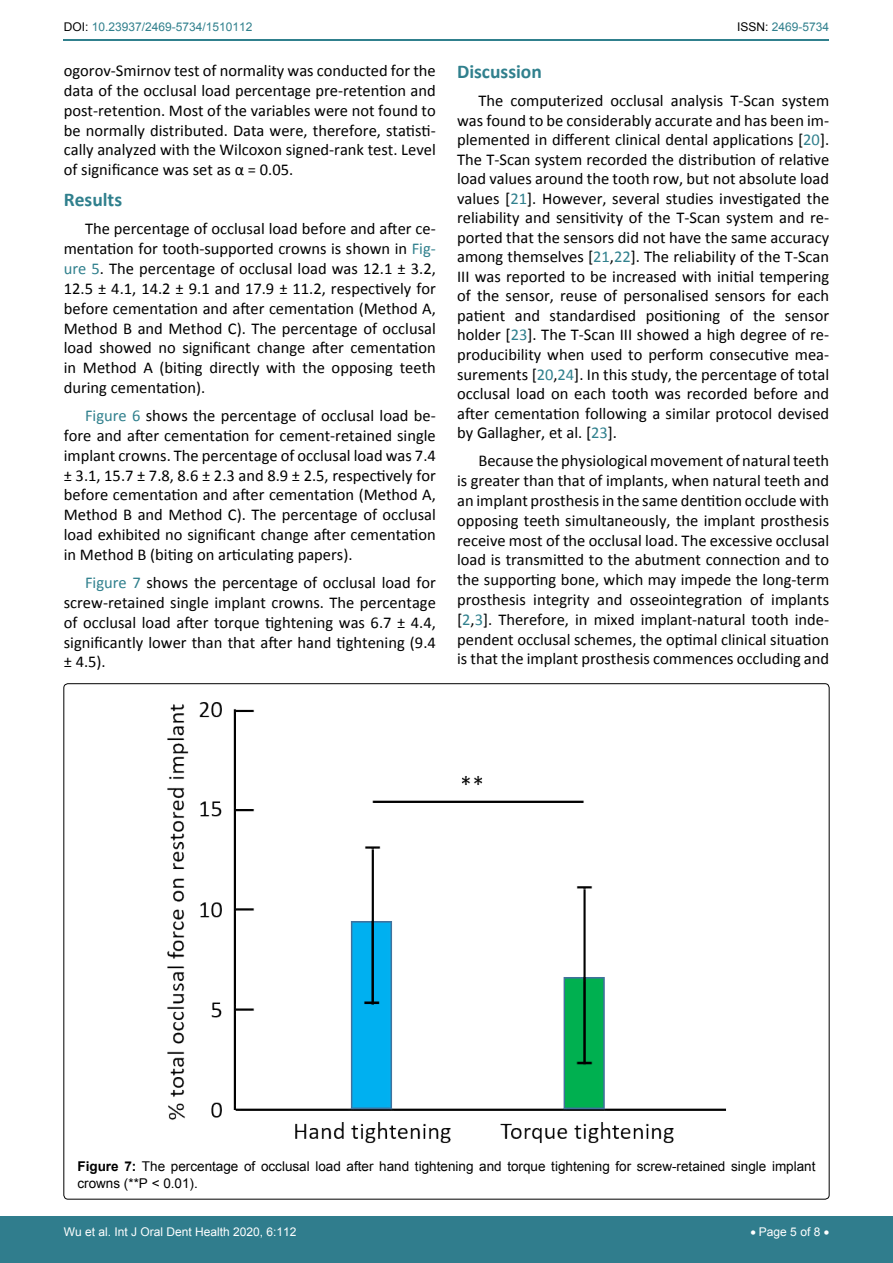
<style>
.page{position:relative;width:893px;height:1263px;background:#fff}
.page>*{position:absolute;margin:0;border:0;box-sizing:border-box;transform-origin:0 0}
.t1{font:700 19.5px "Calibri";color:#30808d}
.t2{font:16.5px/19.8px "Calibri";color:#000;text-align:justify}
.t3{font:13.5px/16.2px "Arial";color:#000}
.t4{font:12px "Arial";color:#fff}
.t5{font:12px "Arial";color:#30808d}
.s1{color:#000}
.s2{color:#30808d}
.s3{font-weight:700}
</style>
<div class="page">
<hr style="left:64px;top:40px;width:765px;height:1px;background:#30808d">
<div style="left:0;top:1217px;width:893px;height:46px;background:#307d8d"></div>
<img style="left:167px;top:702px;width:559px;height:441px">
<p class="t5" style="left:64px;top:19px;width:190px"><span class="s1">DOI:</span> 10.23937/2469-5734/1510112</p>
<p class="t5" style="left:737px;top:19px;width:94px"><span class="s1">ISSN:</span> 2469-5734</p>
<p class="t2" style="left:64px;top:61px;width:374px">ogorov-Smirnov test of normality was conducted for the data of the occlusal load percentage pre-retention and post-retention. Most of the variables were not found to be normally distributed. Data were, therefore, statisti&shy;cally analyzed with the Wilcoxon signed-rank test. Level of significance was set as α = 0.05.</p>
<p class="t1" style="left:64px;top:187px;width:60px">Results</p>
<p class="t2" style="left:64px;top:219px;width:374px;text-indent:21px">The percentage of occlusal load before and after ce&shy;mentation for tooth-supported crowns is shown in <span class="s2">Fig&shy;ure 5</span>. The percentage of occlusal load was 12.1 ± 3.2, 12.5 ± 4.1, 14.2 ± 9.1 and 17.9 ± 11.2, respectively for before cementation and after cementation (Method A, Method B and Method C). The percentage of occlusal load showed no significant change after cementation in Method A (biting directly with the opposing teeth during cementation).</p>
<p class="t2" style="left:64px;top:406px;width:374px;text-indent:21px"><span class="s2">Figure 6</span> shows the percentage of occlusal load be&shy;fore and after cementation for cement-retained single implant crowns. The percentage of occlusal load was 7.4 ± 3.1, 15.7 ± 7.8, 8.6 ± 2.3 and 8.9 ± 2.5, respectively for before cementation and after cementation (Method A, Method B and Method C). The percentage of occlusal load exhibited no significant change after cementation in Method B (biting on articulating papers).</p>
<p class="t2" style="left:64px;top:573px;width:374px;text-indent:21px"><span class="s2">Figure 7</span> shows the percentage of occlusal load for screw-retained single implant crowns. The percentage of occlusal load after torque tightening was 6.7 ± 4.4, significantly lower than that after hand tightening (9.4 ± 4.5).</p>
<p class="t1" style="left:457px;top:59px;width:86px">Discussion</p>
<p class="t2" style="left:457px;top:91px;width:374px;text-indent:21px">The computerized occlusal analysis T-Scan system was found to be considerably accurate and has been im&shy;plemented in different clinical dental applications [<span class="s2">20</span>].<br>The T-Scan system recorded the distribution of relative load values around the tooth row, but not absolute load values [<span class="s2">21</span>]. However, several studies investigated the reliability and sensitivity of the T-Scan system and re&shy;ported that the sensors did not have the same accuracy among themselves [<span class="s2">21</span>,<span class="s2">22</span>]. The reliability of the T-Scan III was reported to be increased with initial tempering of the sensor, reuse of personalised sensors for each patient and standardised positioning of the sensor holder [<span class="s2">23</span>]. The T-Scan III showed a high degree of re&shy;producibility when used to perform consecutive mea&shy;surements [<span class="s2">20</span>,<span class="s2">24</span>]. In this study, the percentage of total occlusal load on each tooth was recorded before and after cementation following a similar protocol devised by Gallagher, et al. [<span class="s2">23</span>].</p>
<p class="t2" style="left:457px;top:451px;width:374px;text-indent:21px">Because the physiological movement of natural teeth is greater than that of implants, when natural teeth and an implant prosthesis in the same dentition occlude with opposing teeth simultaneously, the implant prosthesis receive most of the occlusal load. The excessive occlusal load is transmitted to the abutment connection and to the supporting bone, which may impede the long-term prosthesis integrity and osseointegration of implants [<span class="s2">2</span>,<span class="s2">3</span>]. Therefore, in mixed implant-natural tooth inde&shy;pendent occlusal schemes, the optimal clinical situation is that the implant prosthesis commences occluding and</p>
<p class="t3" style="left:77px;top:1158px;width:740px"><span class="s3">Figure 7:</span> The percentage of occlusal load after hand tightening and torque tightening for screw-retained single implant crowns (**P &lt; 0.01).</p>
<p class="t4" style="left:64px;top:1223px;width:234px">Wu et al. Int J Oral Dent Health 2020, 6:112</p>
<p class="t4" style="left:750px;top:1223px;width:80px">• Page 5 of 8 •</p>
</div>
